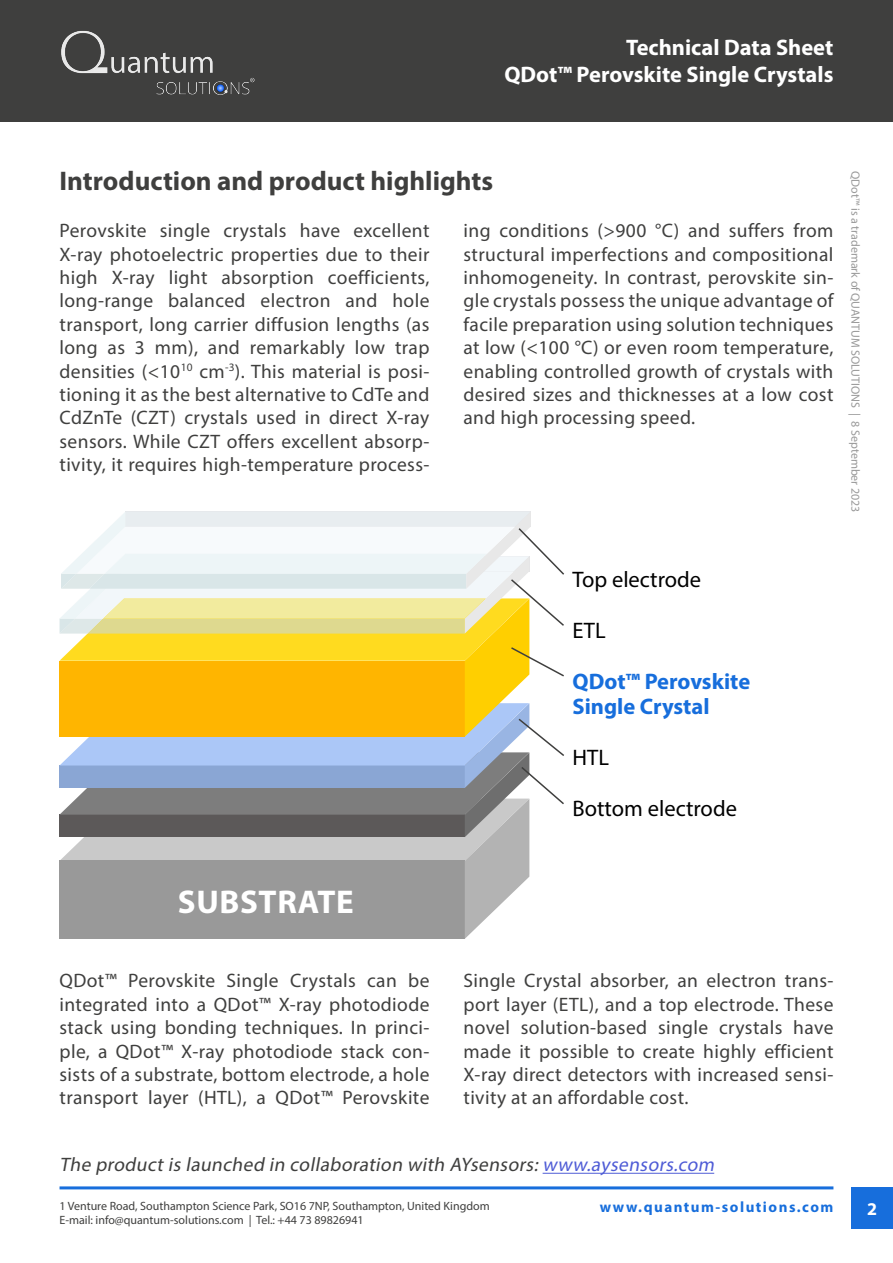
<style>
.page{position:relative;width:893px;height:1263px;background:#fff}
.page>*{position:absolute;margin:0;border:0;box-sizing:border-box;transform-origin:0 0}
.t1{font:700 33px "Myriad Pro";letter-spacing:.02em;color:#fff}
.t2{font:700 27px "Myriad Pro";color:#3f3f3e}
.t3{font:700 22.5px/27px "Myriad Pro";color:#fff;text-align:right}
.t4{font:22.5px "Myriad Pro";color:#000}
.t5{font:700 22.5px/25.5px "Myriad Pro";color:#176edc}
.t6{font:19.5px/23.4px "Myriad Pro";letter-spacing:.02em;color:#3f3f3e;text-align:justify}
.t7{font:italic 19.5px "Myriad Pro";color:#3f3f3e}
.t8{font:700 18px "Myriad Pro";color:#fff}
.t9{font:700 15px "Myriad Pro";letter-spacing:.1em;color:#176edc}
.t10{font:12px/14.4px "Myriad Pro";color:#3f3f3e}
.t11{font:12px "Myriad Pro";color:#999}
.s1{color:#4f5cd6}
</style>
<div class="page">
<div style="left:0;top:0;width:893px;height:122px;background:#3f3f3e"></div>
<img style="left:61px;top:30px;width:194px;height:65px">
<hr style="left:60px;top:1186px;width:773px;height:3px;background:#176edc">
<div style="left:851px;top:1187px;width:42px;height:42px;background:#176edc"></div>
<hr style="left:543px;top:1173px;width:171px;height:1px;background:#4f5cd6">
<svg style="left:60px;top:511px;width:504px;height:428px"></svg>
<p class="t3" style="left:504px;top:33px;width:331px">Technical Data Sheet<br>QDot™ Perovskite Single Crystals</p>
<h2 class="t2" style="left:60px;top:164px;width:435px">Introduction and product highlights</h2>
<p class="t6" style="left:60px;top:219px;width:371px">Perovskite single crystals have excellent X-ray photoelectric properties due to their high X-ray light absorption coefficients, long-range balanced electron and hole transport, long carrier diffusion lengths (as long as 3 mm), and remarkably low trap densities (&lt;10<sup>10</sup> cm<sup>-3</sup>). This material is posi&shy;tioning it as the best alternative to CdTe and CdZnTe (CZT) crystals used in direct X-ray sensors. While CZT offers excellent absorp&shy;tivity, it requires high-temperature process-</p>
<p class="t6" style="left:463px;top:219px;width:371px">ing conditions (&gt;900 °C) and suffers from structural imperfections and compositional inhomogeneity. In contrast, perovskite sin&shy;gle crystals possess the unique advantage of facile preparation using solution techniques at low (&lt;100 °C) or even room temperature, enabling controlled growth of crystals with desired sizes and thicknesses at a low cost and high processing speed.</p>
<p class="t11" style="left:863px;top:171px;width:343px;rotate:90deg">QDot™ is a trademark of QUANTUM SOLUTIONS | 8 September 2023</p>
<p class="t4" style="left:573px;top:565px;width:130px">Top electrode</p>
<p class="t4" style="left:573px;top:616px;width:35px">ETL</p>
<p class="t5" style="left:573px;top:667px;width:179px">QDot™ Perovskite<br>Single Crystal</p>
<p class="t4" style="left:573px;top:744px;width:38px">HTL</p>
<p class="t4" style="left:573px;top:795px;width:166px">Bottom electrode</p>
<h1 class="t1" style="left:178px;top:880px;width:177px">SUBSTRATE</h1>
<p class="t6" style="left:60px;top:969px;width:371px">QDot™ Perovskite Single Crystals can be integrated into a QDot™ X-ray photodiode stack using bonding techniques. In princi&shy;ple, a QDot™ X-ray photodiode stack con&shy;sists of a substrate, bottom electrode, a hole transport layer (HTL), a QDot™ Perovskite</p>
<p class="t6" style="left:463px;top:969px;width:371px">Single Crystal absorber, an electron trans&shy;port layer (ETL), and a top electrode. These novel solution-based single crystals have made it possible to create highly efficient X-ray direct detectors with increased sensi&shy;tivity at an affordable cost.</p>
<p class="t7" style="left:60px;top:1153px;width:660px">The productis launched in collaboration with AYsensors:<span class="s1">www.aysensors.com</span></p>
<p class="t10" style="left:60px;top:1198px;width:432px">1 Venture Road, Southampton Science Park, SO16 7NP, Southampton, United Kingdom<br>E-mail: info@quantum-solutions.com | Tel.: +44 73 89826941</p>
<p class="t9" style="left:600px;top:1197px;width:235px">www.quantum-solutions.com</p>
<p class="t8" style="left:867px;top:1197px;width:11px">2</p>
</div>
